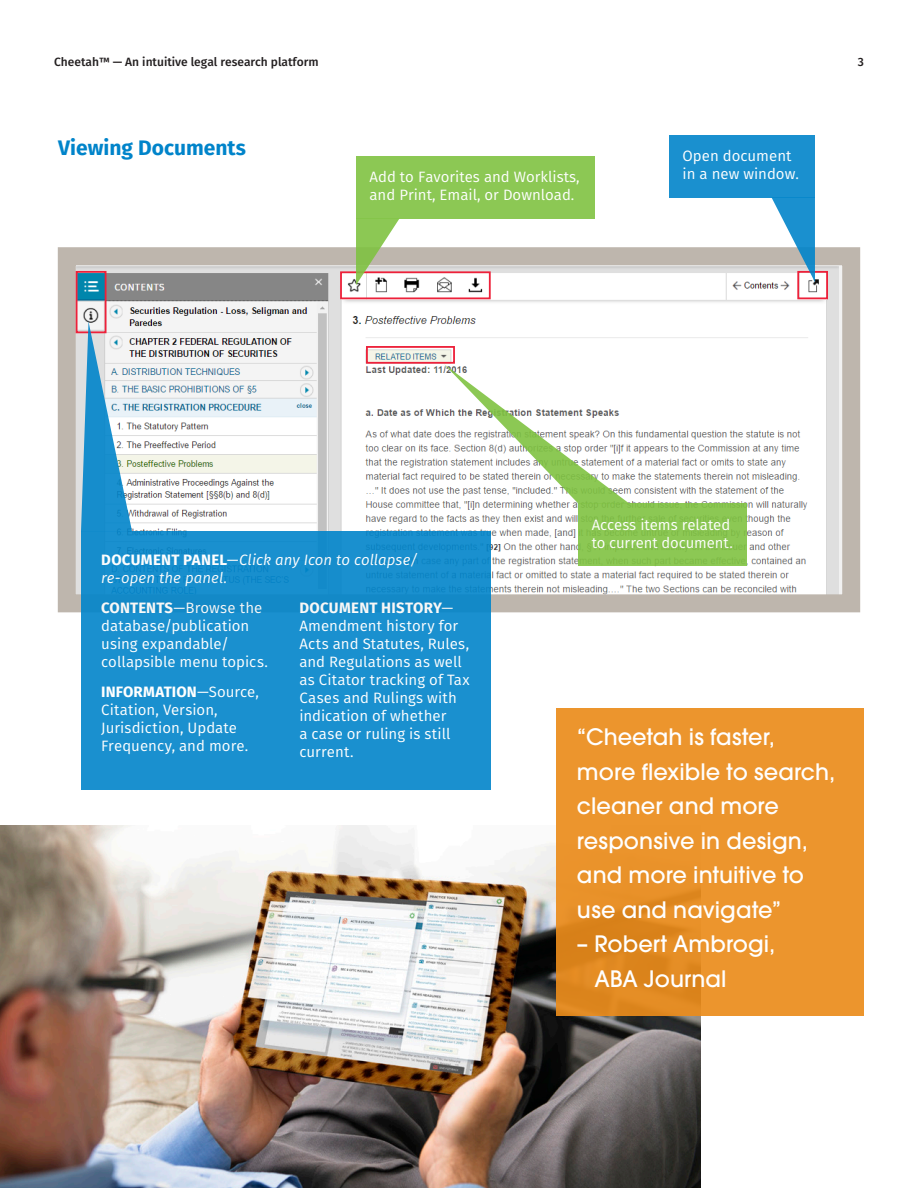
<style>
.page{position:relative;width:918px;height:1188px;background:#fff}
.page>*{position:absolute;margin:0;border:0;box-sizing:border-box;transform-origin:0 0}
.t1{font:500 22.5px/34.5px "Avant Garde";letter-spacing:.005em;color:#fff}
.t2{font:700 21px "Fira Sans";color:#0084ca}
.t3{font:15px/18px "Fira Sans";color:#fff}
.t4{font:italic 15px/18px "Fira Sans";color:#fff}
.t5{font:500 12px "Fira Sans";color:#231f20}
.s1{font-weight:700;font-style:normal}
.s2{font-style:normal}
.s3{font-weight:700}
</style>
<div class="page">
<svg style="left:57px;top:247px;width:804px;height:366px"></svg>
<div style="left:76px;top:271px;width:31px;height:62px;border:2px solid #ed213a"></div>
<div style="left:797px;top:271px;width:31px;height:28px;border:2px solid #ed213a"></div>
<div style="left:340px;top:271px;width:151px;height:28px;border:2px solid #ed213a"></div>
<div style="left:366px;top:346px;width:89px;height:18px;border:2px solid #ed213a"></div>
<div style="left:81px;top:531px;width:410px;height:258px;background:#1a90cf"></div>
<svg style="left:81px;top:321px;width:51px;height:210px"></svg>
<div style="left:578px;top:503px;width:169px;height:63px;background:#8cc854"></div>
<div style="left:669px;top:135px;width:146px;height:62px;background:#1a90cf"></div>
<div style="left:356px;top:156px;width:238px;height:62px;background:#8cc854"></div>
<svg style="left:771px;top:197px;width:44px;height:85px"></svg>
<svg style="left:356px;top:218px;width:44px;height:67px"></svg>
<img style="left:1px;top:826px;width:699px;height:362px">
<svg style="left:556px;top:709px;width:308px;height:307px;background:#e9922a"></svg>
<svg style="left:444px;top:364px;width:185px;height:139px"></svg>
<p class="t5" style="left:54px;top:53px;width:266px">Cheetah™ — An intuitive legal research platform</p>
<p class="t5" style="left:858px;top:53px;width:8px">3</p>
<p class="t2" style="left:58px;top:130px;width:189px">Viewing Documents</p>
<p class="t3" style="left:370px;top:168px;width:212px">Add to Favorites and Worklists, and Print, Email, or Download.</p>
<p class="t3" style="left:683px;top:147px;width:118px">Open document in a new window.</p>
<p class="t3" style="left:592px;top:515px;width:143px">Access items related to current document.</p>
<p class="t4" style="left:101px;top:551px;width:318px"><span class="s1">DOCUMENT PANEL</span><span class="s2">—</span>Click any Icon to collapse/ re-open the panel.</p>
<p class="t3" style="left:101px;top:599px;width:168px"><span class="s3">CONTENTS</span>—Browse the database/publication using expandable/ collapsible menu topics.</p>
<p class="t3" style="left:101px;top:683px;width:159px"><span class="s3">INFORMATION</span>—Source,<br>Citation, Version,<br>Jurisdiction, Update<br>Frequency, and more.</p>
<p class="t3" style="left:299px;top:599px;width:172px"><span class="s3">DOCUMENT HISTORY</span>—<br>Amendment history for<br>Acts and Statutes, Rules, and Regulations as well as Citator tracking of Tax<br>Cases and Rulings with indication of whether<br>a case or ruling is still current.</p>
<p class="t1" style="left:577px;top:720px;width:260px">“Cheetah is faster, more flexible to search, cleaner and more responsive in design, and more intuitive to use and navigate”</p>
<p class="t1" style="left:594px;top:927px;width:182px;text-indent:-17px">– Robert Ambrogi,<br>ABA Journal</p>
</div>
